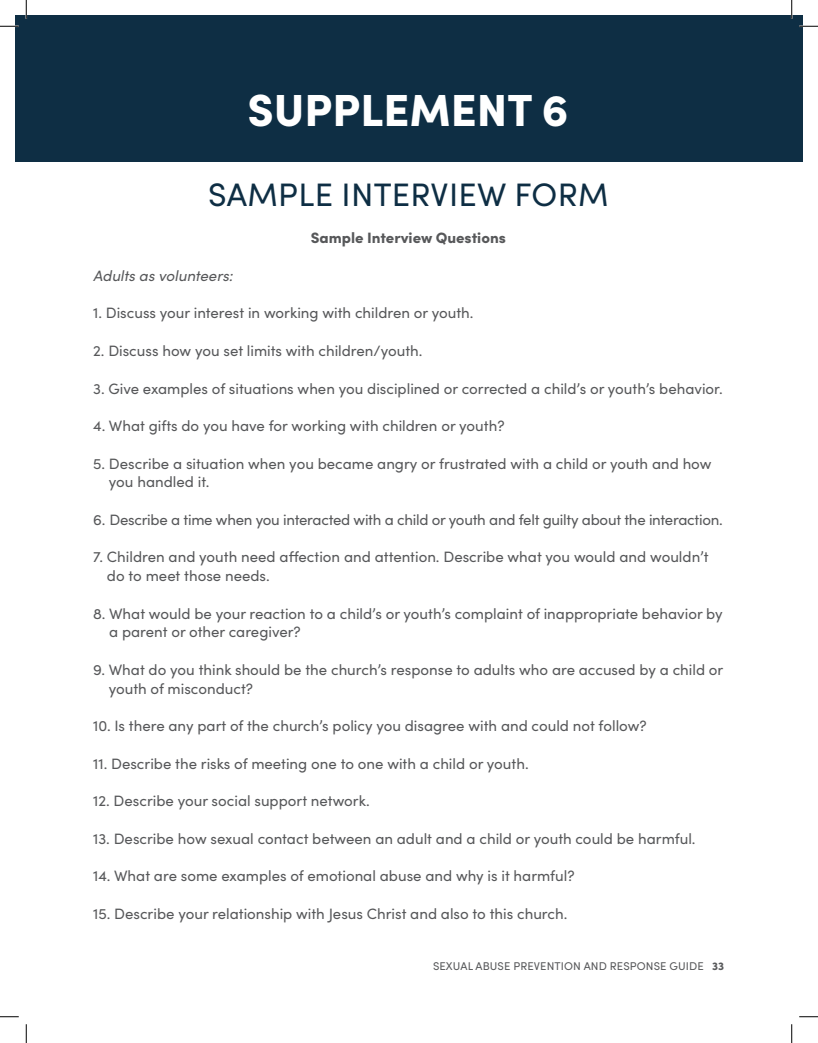
<style>
.page{position:relative;width:818px;height:1043px;background:#fff}
.page>*{position:absolute;margin:0;border:0;box-sizing:border-box;transform-origin:0 0}
.t1{font:900 45px "Sofia Pro";color:#fff}
.t2{font:32.5px "Sofia Pro";letter-spacing:.01em;color:#0e2e44}
.t3{font:15px/18.8px "Sofia Pro";color:#57585a}
.t4{font:15px "Sofia Pro";letter-spacing:-.02em;color:#57585a}
.t5{font:900 15px "Sofia Pro";color:#57585a}
.t6{font:italic 15px "Sofia Pro";color:#57585a}
.t7{font:11.25px "Sofia Pro";letter-spacing:.01em;color:#57585a}
.s1{font-weight:900}
</style>
<div class="page">
<div style="left:15px;top:15px;width:787px;height:146px;background:#0e2e44"></div>
<svg style="left:0;top:25px;width:19px;height:2px"></svg>
<svg style="left:799px;top:25px;width:19px;height:2px"></svg>
<svg style="left:0;top:1016px;width:19px;height:1px"></svg>
<svg style="left:799px;top:1016px;width:19px;height:1px"></svg>
<svg style="left:25px;top:0;width:2px;height:19px"></svg>
<svg style="left:25px;top:1024px;width:2px;height:18px"></svg>
<svg style="left:790px;top:0;width:2px;height:19px"></svg>
<svg style="left:791px;top:1024px;width:1px;height:18px"></svg>
<h1 class="t1" style="left:247px;top:75px;width:322px">SUPPLEMENT 6</h1>
<h2 class="t2" style="left:208px;top:171px;width:402px">SAMPLE INTERVIEW FORM</h2>
<p class="t5" style="left:311px;top:226px;width:197px">Sample Interview Questions</p>
<p class="t6" style="left:93px;top:265px;width:141px">Adults as volunteers:</p>
<p class="t3" style="left:93px;top:303px;width:382px">1. Discuss your interest in working with children or youth.</p>
<p class="t3" style="left:93px;top:340px;width:331px">2. Discuss how you set limits with children/youth.</p>
<p class="t3" style="left:93px;top:378px;width:631px">3. Give examples of situations when you disciplined or corrected a child’s or youth’s behavior.</p>
<p class="t3" style="left:93px;top:415px;width:413px">4. What gifts do you have for working with children or youth?</p>
<p class="t3" style="left:109px;top:453px;width:604px;text-indent:-16px">5. Describe a situation when you became angry or frustrated with a child or youth and how you handled it.</p>
<p class="t4" style="left:93px;top:508px;width:631px">6. Describe a time when you interacted with a child or youth and felt guilty about the interaction.</p>
<p class="t3" style="left:107px;top:547px;width:603px;text-indent:-14px">7. Children and youth need affection and attention. Describe what you would and wouldn’t do to meet those needs.</p>
<p class="t3" style="left:109px;top:603px;width:615px;text-indent:-16px">8. What would be your reaction to a child’s or youth’s complaint of inappropriate behavior by a parent or other caregiver?</p>
<p class="t3" style="left:109px;top:659px;width:616px;text-indent:-16px">9. What do you think should be the church’s response to adults who are accused by a child or youth of misconduct?</p>
<p class="t3" style="left:93px;top:715px;width:555px">10. Is there any part of the church’s policy you disagree with and could not follow?</p>
<p class="t3" style="left:93px;top:753px;width:437px">11. Describe the risks of meeting one to one with a child or youth.</p>
<p class="t3" style="left:93px;top:790px;width:278px">12. Describe your social support network.</p>
<p class="t3" style="left:93px;top:828px;width:604px">13. Describe how sexual contact between an adult and a child or youth could be harmful.</p>
<p class="t3" style="left:93px;top:865px;width:483px">14. What are some examples of emotional abuse and why is it harmful?</p>
<p class="t3" style="left:93px;top:903px;width:475px">15. Describe your relationship with Jesus Christ and also to this church.</p>
<p class="t7" style="left:433px;top:957px;width:292px">SEXUAL ABUSE PREVENTION AND RESPONSE GUIDE <span class="s1">33</span></p>
</div>
